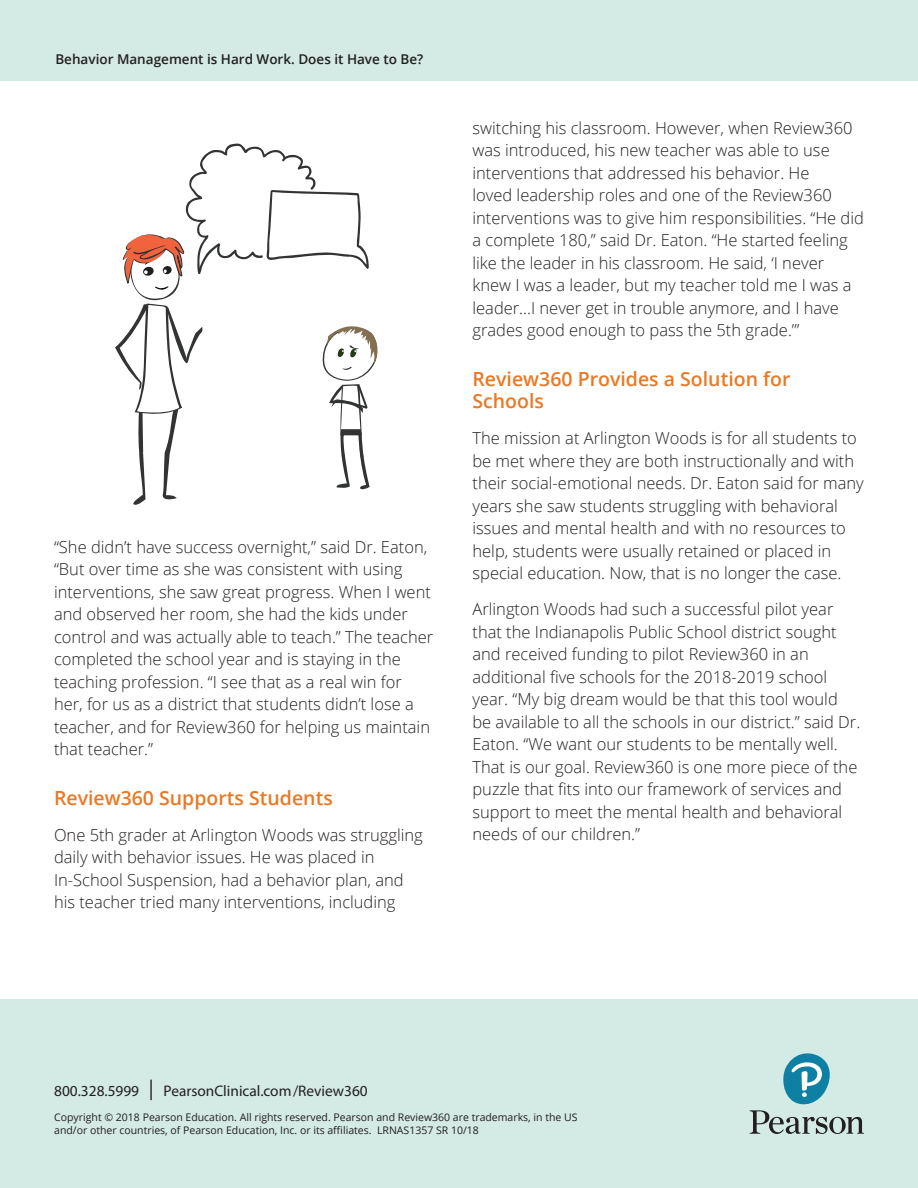
<style>
.page{position:relative;width:918px;height:1188px;background:#fff}
.page>*{position:absolute;margin:0;border:0;box-sizing:border-box;transform-origin:0 0}
.t1{font:600 19.5px/22.5px "Open Sans";color:#ea7824}
.t2{font:300 16.5px/22.5px "Open Sans";color:#231f20}
.t3{font:15.3px "Myriad Pro";color:#231f20}
.t4{font:600 13.5px "Open Sans";color:#231f20}
.t5{font:10.5px/12.6px "Open Sans";color:#231f20}
.s1{font-size:20.4px}
</style>
<div class="page">
<div style="left:0;top:0;width:918px;height:81px;background:#d4eae4"></div>
<div style="left:0;top:999px;width:918px;height:189px;background:#d4eae4"></div>
<svg style="left:750px;top:1053px;width:114px;height:81px"></svg>
<svg style="left:115px;top:143px;width:263px;height:362px"></svg>
<p class="t4" style="left:55px;top:50px;width:369px">Behavior Management is Hard Work. Does it Have to Be?</p>
<p class="t2" style="left:54px;top:535px;width:381px">“She didn’t have success overnight,” said Dr. Eaton, “But over time as she was consistent with using interventions, she saw great progress. When I went and observed her room, she had the kids under control and was actually able to teach.” The teacher completed the school year and is staying in the teaching profession. “I see that as a real win for her, for us as a district that students didn’t lose a teacher, and for Review360 for helping us maintain that teacher.”</p>
<p class="t1" style="left:54px;top:786px;width:280px">Review360 Supports Students</p>
<p class="t2" style="left:54px;top:823px;width:370px">One 5th grader at Arlington Woods was struggling daily with behavior issues. He was placed in In-School Suspension, had a behavior plan, and his teacher tried many interventions, including</p>
<p class="t2" style="left:473px;top:116px;width:393px">switching his classroom. However, when Review360 was introduced, his new teacher was able to use interventions that addressed his behavior. He<br>loved leadership roles and one of the Review360 interventions was to give him responsibilities. “He did a complete 180,” said Dr. Eaton. “He started feeling like the leader in his classroom. He said, ‘I never knew I was a leader, but my teacher told me I was a leader...I never get in trouble anymore, and I have grades good enough to pass the 5th grade.’”</p>
<p class="t1" style="left:472px;top:367px;width:320px">Review360 Provides a Solution for<br>Schools</p>
<p class="t2" style="left:472px;top:426px;width:393px">The mission at Arlington Woods is for all students to be met where they are both instructionally and with their social-emotional needs. Dr. Eaton said for many years she saw students struggling with behavioral issues and mental health and with no resources to help, students were usually retained or placed in special education. Now, that is no longer the case.</p>
<p class="t2" style="left:472px;top:597px;width:389px">Arlington Woods had such a successful pilot year that the Indianapolis Public School district sought and received funding to pilot Review360 in an additional five schools for the 2018-2019 school year. “My big dream would be that this tool would be available to all the schools in our district.” said Dr.<br>Eaton. “We want our students to be mentally well.<br>That is our goal. Review360 is one more piece of the puzzle that fits into our framework of services and support to meet the mental health and behavioral needs of our children.”</p>
<p class="t3" style="left:54px;top:1082px;width:315px">800.328.5999 <span class="s1">|</span> PearsonClinical.com/Review360</p>
<p class="t5" style="left:54px;top:1111px;width:525px">Copyright © 2018 Pearson Education. All rights reserved. Pearson and Review360 are trademarks, in the US and/or other countries, of Pearson Education, Inc. or its affiliates. LRNAS1357 SR 10/18</p>
</div>
